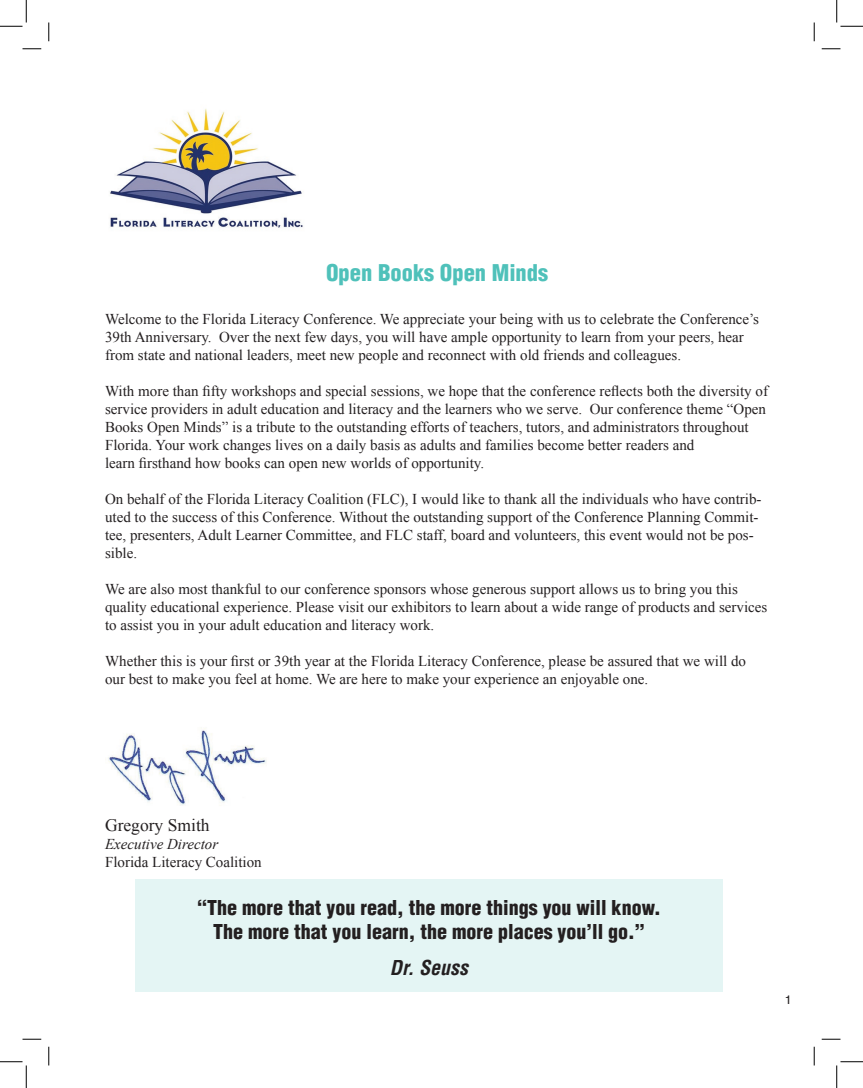
<style>
.page{position:relative;width:863px;height:1088px;background:#fff}
.page>*{position:absolute;margin:0;border:0;box-sizing:border-box;transform-origin:0 0}
.t1{font:900 condensed 22.5px "Helvetica";color:#4fc1ba}
.t2{font:900 condensed 20px/24px "Helvetica";color:#231f20;text-align:center}
.t3{font:italic 700 condensed 20px "Helvetica";color:#231f20}
.t4{font:17.5px "Times New Roman";color:#231f20}
.t5{font:15px/18px "Times New Roman";color:#231f20}
.t6{font:italic 15px "Times New Roman";color:#231f20}
.t7{font:12.5px "Helvetica";color:#231f20}
</style>
<div class="page">
<img style="left:108px;top:728px;width:159px;height:77px">
<div style="left:135px;top:879px;width:587px;height:112px;background:#e4f5f4"></div>
<img style="left:110px;top:109px;width:193px;height:119px">
<svg style="left:22px;top:48px;width:19px;height:2px"></svg>
<svg style="left:821px;top:48px;width:19px;height:2px"></svg>
<svg style="left:22px;top:1038px;width:19px;height:2px"></svg>
<svg style="left:821px;top:1038px;width:19px;height:2px"></svg>
<svg style="left:48px;top:22px;width:2px;height:19px"></svg>
<svg style="left:48px;top:1046px;width:2px;height:19px"></svg>
<svg style="left:813px;top:22px;width:2px;height:19px"></svg>
<svg style="left:813px;top:1046px;width:2px;height:19px"></svg>
<svg style="left:0;top:0;width:27px;height:27px"></svg>
<svg style="left:0;top:1061px;width:27px;height:27px"></svg>
<svg style="left:836px;top:0;width:26px;height:27px"></svg>
<svg style="left:836px;top:1061px;width:26px;height:27px"></svg>
<h1 class="t1" style="left:326px;top:258px;width:223px">Open Books Open Minds</h1>
<p class="t5" style="left:105px;top:309px;width:655px">Welcome to the Florida Literacy Conference. We appreciate your being with us to celebrate the Conference’s<br>39th Anniversary. Over the next few days, you will have ample opportunity to learn from your peers, hear from state and national leaders, meet new people and reconnect with old friends and colleagues.</p>
<p class="t5" style="left:105px;top:381px;width:664px">With more than fifty workshops and special sessions, we hope that the conference reflects both the diversity of service providers in adult education and literacy and the learners who we serve. Our conference theme “Open Books Open Minds” is a tribute to the outstanding efforts of teachers, tutors, and administrators throughout Florida. Your work changes lives on a daily basis as adults and families become better readers and<br>learn firsthand how books can open new worlds of opportunity.</p>
<p class="t5" style="left:105px;top:489px;width:658px">On behalf of the Florida Literacy Coalition (FLC), I would like to thank all the individuals who have contrib&shy;uted to the success of this Conference. Without the outstanding support of the Conference Planning Commit&shy;tee, presenters, Adult Learner Committee, and FLC staff, board and volunteers, this event would not be pos&shy;sible.</p>
<p class="t5" style="left:105px;top:579px;width:663px">We are also most thankful to our conference sponsors whose generous support allows us to bring you this quality educational experience. Please visit our exhibitors to learn about a wide range of products and services to assist you in your adult education and literacy work.</p>
<p class="t5" style="left:105px;top:651px;width:642px">Whether this is your first or 39th year at the Florida Literacy Conference, please be assured that we will do our best to make you feel at home. We are here to make your experience an enjoyable one.</p>
<p class="t4" style="left:105px;top:813px;width:106px">Gregory Smith</p>
<p class="t6" style="left:105px;top:833px;width:115px">Executive Director</p>
<p class="t5" style="left:105px;top:852px;width:158px">Florida Literacy Coalition</p>
<h2 class="t2" style="left:197px;top:895px;width:465px">“The more that you read, the more things you will know.<br>The more that you learn, the more places you’ll go.”</h2>
<h2 class="t3" style="left:390px;top:954px;width:79px">Dr. Seuss</h2>
<p class="t7" style="left:784px;top:989px;width:8px">1</p>
</div>
